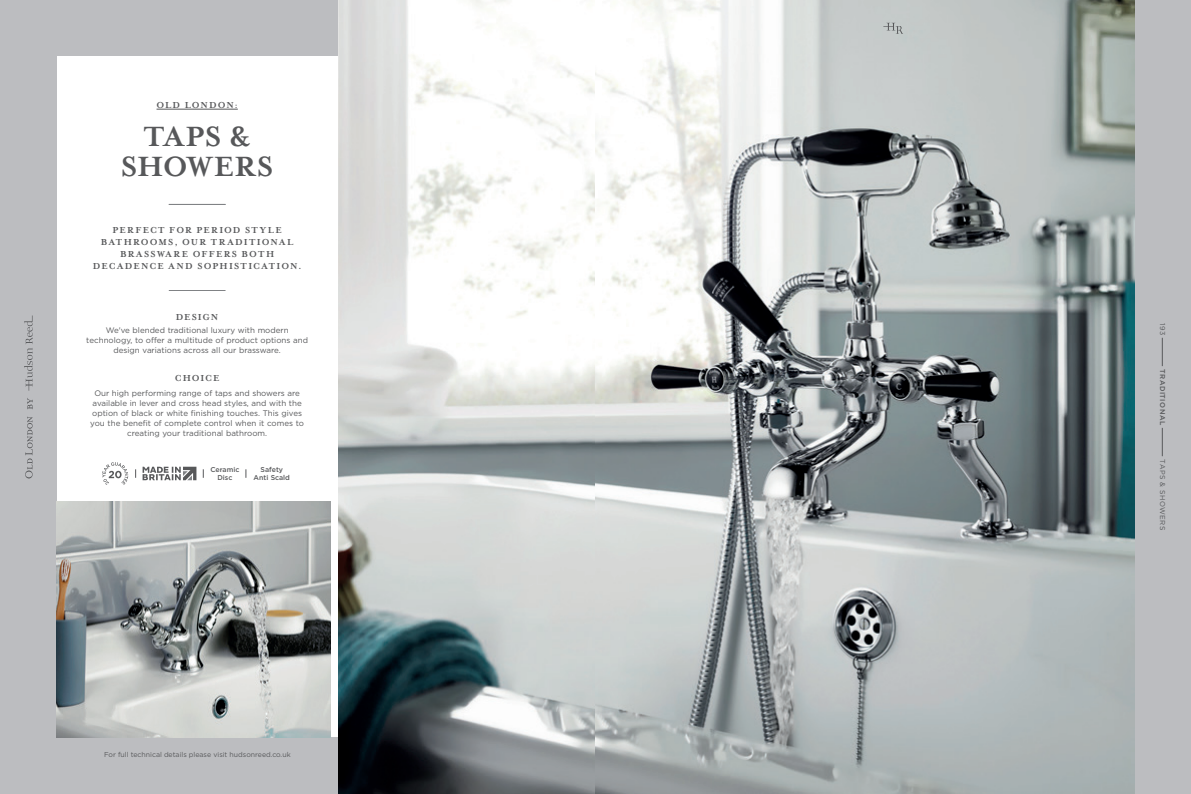
<style>
.page{position:relative;width:1191px;height:794px;background:#bcbdc0}
.page>*{position:absolute;margin:0;border:0;box-sizing:border-box;transform-origin:0 0}
.t1{font:700 32px/30px "Mrs Eaves OT";letter-spacing:.005em;color:#57585a;text-align:center}
.t2{font:700 10px/12px "Mrs Eaves OT";letter-spacing:.11em;color:#57585a;text-align:center}
.t3{font:700 10px "Mrs Eaves OT";letter-spacing:.085em;color:#57585a}
.t4{font:8px/10px "Gotham";color:#57585a;text-align:center}
.t5{font:7px "Gotham";color:#57585a}
.t6{font:500 7px/8.5px "Gotham";color:#57585a;text-align:center}
.t7{font:7px "Gotham";letter-spacing:.075em;color:#57585a}
.t8{font:500 7px "Gotham";letter-spacing:.075em;color:#57585a}
</style>
<div class="page">
<div style="left:57px;top:57px;width:538px;height:680px;background:#fff"></div>
<img style="left:57px;top:502px;width:274px;height:235px">
<img style="left:338px;top:0;width:257px;height:794px">
<img style="left:595px;top:0;width:539px;height:794px">
<hr style="left:156px;top:109px;width:82px;height:1px;background:#57585a">
<hr style="left:169px;top:290px;width:56px;height:1px;background:#808285">
<hr style="left:169px;top:204px;width:56px;height:1px;background:#808285">
<svg style="left:102px;top:462px;width:26px;height:23px"></svg>
<svg style="left:143px;top:467px;width:53px;height:13px"></svg>
<svg style="left:883px;top:23px;width:20px;height:11px"></svg>
<svg style="left:1162px;top:338px;width:1px;height:28px"></svg>
<svg style="left:1162px;top:428px;width:1px;height:28px"></svg>
<svg style="left:27px;top:398px;width:6px;height:11px"></svg>
<svg style="left:24px;top:315px;width:9px;height:76px"></svg>
<svg style="left:25px;top:416px;width:8px;height:62px"></svg>
<p class="t3" style="left:156px;top:99px;width:83px">OLD LONDON:</p>
<h1 class="t1" style="left:121px;top:121px;width:154px">TAPS &amp;<br>SHOWERS</h1>
<p class="t2" style="left:93px;top:224px;width:210px">PERFECT FOR PERIOD STYLE<br>BATHROOMS, OUR TRADITIONAL<br>BRASSWARE OFFERS BOTH<br>DECADENCE AND SOPHISTICATION.</p>
<p class="t2" style="left:176px;top:311px;width:44px">DESIGN</p>
<p class="t4" style="left:86px;top:325px;width:223px">We've blended traditional luxury with modern technology, to offer a multitude of product options and design variations across all our brassware.</p>
<p class="t2" style="left:175px;top:372px;width:46px">CHOICE</p>
<p class="t4" style="left:90px;top:388px;width:215px">Our high performing range of taps and showers are available in lever and cross head styles, and with the option of black or white finishing touches. This gives you the benefit of complete control when it comes to creating your traditional bathroom.</p>
<p class="t6" style="left:210px;top:465px;width:30px">Ceramic<br>Disc</p>
<p class="t6" style="left:254px;top:465px;width:38px">Safety<br>Anti Scald</p>
<p class="t5" style="left:104px;top:750px;width:188px">For full technical details please visit hudsonreed.co.uk</p>
<p class="t5" style="left:1167px;top:322px;width:14px;rotate:90deg">193</p>
<p class="t8" style="left:1167px;top:369px;width:58px;rotate:90deg">TRADITIONAL</p>
<p class="t7" style="left:1167px;top:459px;width:73px;rotate:90deg">TAPS &amp; SHOWERS</p>
</div>
